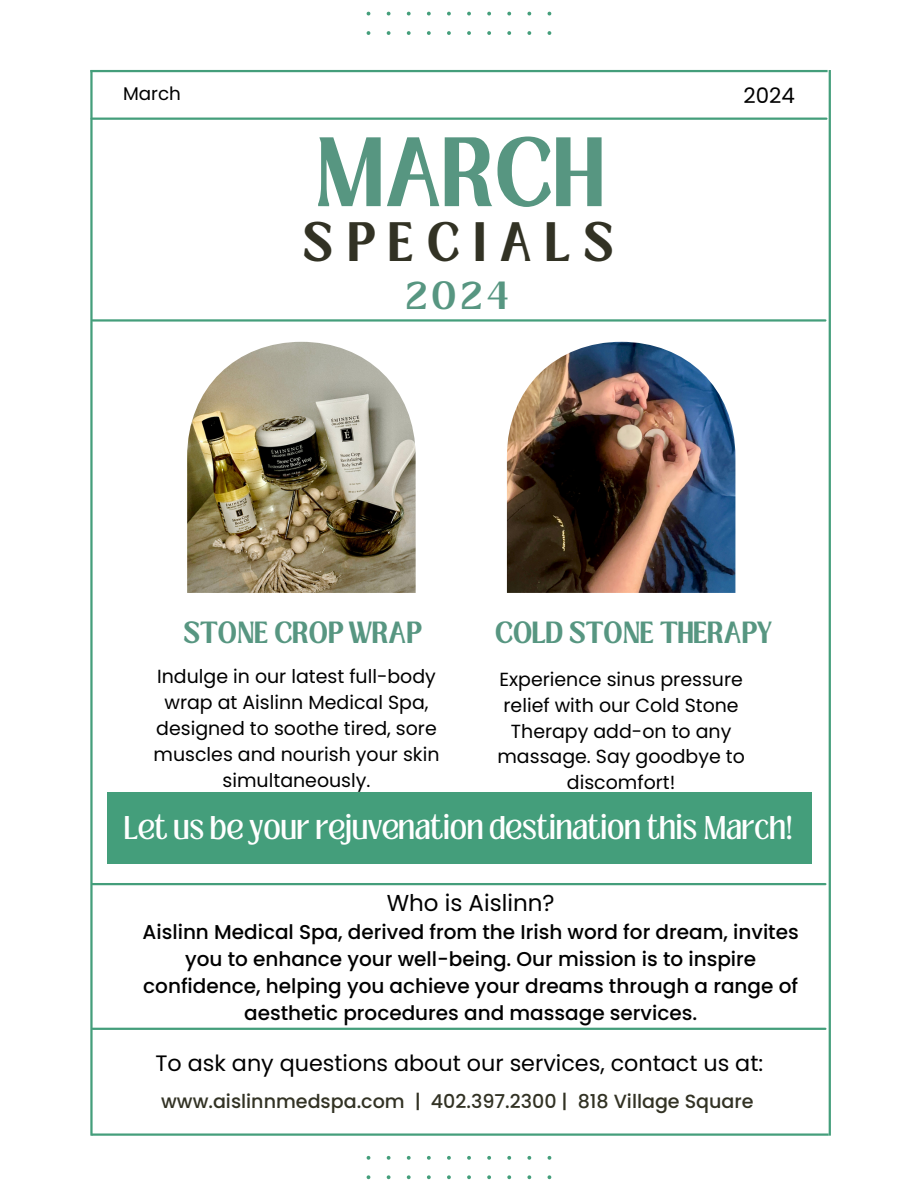
<style>
.page{position:relative;width:918px;height:1188px;background:#fff}
.page>*{position:absolute;margin:0;border:0;box-sizing:border-box;transform-origin:0 0}
.t1{font:700 75.45px "Loubag";letter-spacing:.005em;color:#579681}
.t2{font:700 42.6px "Loubag";letter-spacing:.32em;color:#323224}
.t3{font:700 29.7px "Loubag";color:#579681}
.t4{font:25.2px "Loubag";color:#fff}
.t5{font:700 23.55px "Loubag";color:#579681}
.t6{font:22.95px "Poppins";color:#000}
.t7{font:22.35px "Poppins";color:#000}
.t8{font:21.3px "Poppins";color:#000}
.t9{font:500 19.95px/27px "Poppins";color:#000;text-align:center}
.t10{font:500 19.05px "Poppins";color:#323224}
.t11{font:18.9px/25.8px "Poppins";color:#000;text-align:center}
.t12{font:18.3px "Poppins";color:#000}
</style>
<div class="page">
<div style="left:107px;top:792px;width:705px;height:72px;background:#449e7b"></div>
<img style="left:187px;top:342px;width:229px;height:251px">
<img style="left:507px;top:342px;width:228px;height:251px">
<hr style="left:93px;top:319px;width:732px;height:3px;background:#449e7b">
<hr style="left:93px;top:883px;width:732px;height:2px;background:#449e7b">
<hr style="left:93px;top:1028px;width:732px;height:2px;background:#449e7b">
<hr style="left:91px;top:1133px;width:738px;height:3px;background:#449e7b">
<hr style="left:92px;top:118px;width:734px;height:2px;background:#449e7b">
<hr style="left:90px;top:70px;width:3px;height:1066px;background:#449e7b">
<hr style="left:90px;top:70px;width:738px;height:2px;background:#449e7b">
<svg style="left:367px;top:11px;width:184px;height:24px"></svg>
<svg style="left:367px;top:1156px;width:184px;height:24px"></svg>
<hr style="left:829px;top:70px;width:2px;height:1066px;background:#449e7b">
<h6 class="t12" style="left:123px;top:81px;width:59px">March</h6>
<p class="t8" style="left:744px;top:81px;width:53px">2024</p>
<h6 class="t1" style="left:314px;top:112px;width:292px">MARCH</h6>
<h1 class="t2" style="left:303px;top:208px;width:312px">SPECIALS</h1>
<h2 class="t3" style="left:406px;top:272px;width:105px">2024</h2>
<h3 class="t5" style="left:183px;top:613px;width:240px">STONE CROP WRAP</h3>
<p class="t5" style="left:495px;top:613px;width:277px">COLD STONE THERAPY</p>
<p class="t11" style="left:497px;top:666px;width:249px">Experience sinus pressure relief with our Cold Stone<br>Therapy add-on to any massage. Say goodbye to discomfort!</p>
<h4 class="t11" style="left:154px;top:664px;width:287px">Indulge in our latest full-body wrap at Aislinn Medical Spa, designed to soothe tired, sore muscles and nourish your skin simultaneously.</h4>
<h4 class="t4" style="left:124px;top:808px;width:670px">Let us be your rejuvenation destination this March!</h4>
<p class="t6" style="left:387px;top:887px;width:169px">Who is Aislinn?</p>
<p class="t9" style="left:143px;top:918px;width:658px">Aislinn Medical Spa, derived from the Irish word for dream, invites you to enhance your well-being. Our mission is to inspire confidence, helping you achieve your dreams through a range of aesthetic procedures and massage services.</p>
<h5 class="t7" style="left:156px;top:1048px;width:609px">To ask any questions about our services, contact us at:</h5>
<p class="t10" style="left:161px;top:1088px;width:594px">www.aislinnmedspa.com | 402.397.2300 | 818 Village Square</p>
</div>
